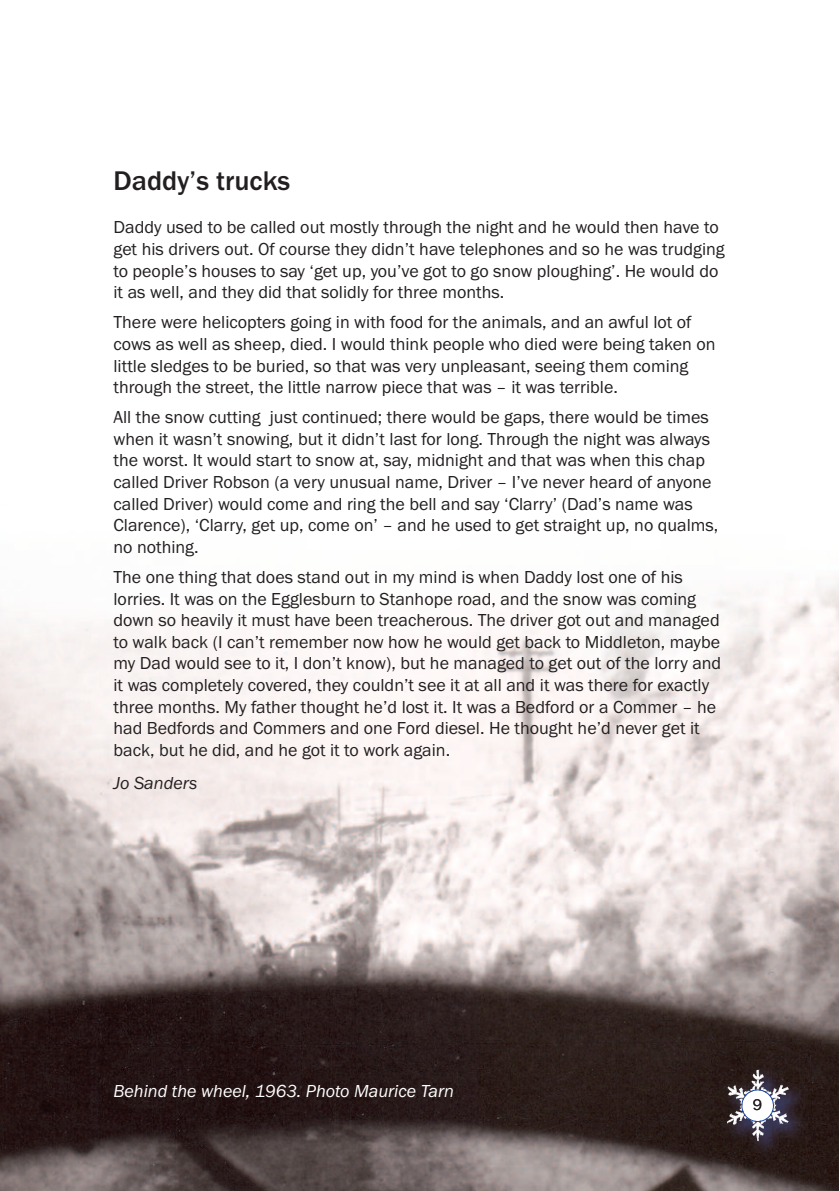
<style>
.page{position:relative;width:840px;height:1191px;background:#fff}
.page>*{position:absolute;margin:0;border:0;box-sizing:border-box;transform-origin:0 0}
.t1{font:500 28px "Franklin Gothic";color:#231f20}
.t2{font:18px/21.6px "Franklin Gothic";color:#231f20}
.t3{font:italic 18px "Franklin Gothic";color:#fff}
.t4{font:italic 18px "Franklin Gothic";color:#231f20}
.t5{font:16px "Franklin Gothic";color:#231f20}
</style>
<div class="page">
<img style="left:0;top:583px;width:838px;height:608px">
<img style="left:711px;top:1052px;width:127px;height:139px">
<img style="left:726px;top:1085px;width:28px;height:36px">
<div style="left:742px;top:1090px;width:30px;height:31px;background:#fff;border-radius:50%"></div>
<div style="left:741px;top:1089px;width:32px;height:33px;border:2px solid #1d4a9f;border-radius:50%"></div>
<h1 class="t1" style="left:113px;top:163px;width:178px">Daddy’s trucks</h1>
<p class="t2" style="left:113px;top:217px;width:612px">Daddy used to be called out mostly through the night and he would then have to get his drivers out. Of course they didn’t have telephones and so he was trudging to people’s houses to say ‘get up, you’ve got to go snow ploughing’. He would do it as well, and they did that solidly for three months.</p>
<p class="t2" style="left:113px;top:312px;width:603px">There were helicopters going in with food for the animals, and an awful lot of cows as well as sheep, died. I would think people who died were being taken on little sledges to be buried, so that was very unpleasant, seeing them coming through the street, the little narrow piece that was – it was terrible.</p>
<p class="t2" style="left:113px;top:407px;width:606px">All the snow cutting just continued; there would be gaps, there would be times when it wasn’t snowing, but it didn’t last for long. Through the night was always the worst. It would start to snow at, say, midnight and that was when this chap called Driver Robson (a very unusual name, Driver – I’ve never heard of anyone called Driver) would come and ring the bell and say ‘Clarry’ (Dad’s name was Clarence), ‘Clarry, get up, come on’ – and he used to get straight up, no qualms, no nothing.</p>
<p class="t2" style="left:113px;top:566px;width:609px">The one thing that does stand out in my mind is when Daddy lost one of his lorries. It was on the Egglesburn to Stanhope road, and the snow was coming down so heavily it must have been treacherous. The driver got out and managed to walk back (I can’t remember now how he would get back to Middleton, maybe my Dad would see to it, I don’t know), but he managed to get out of the lorry and it was completely covered, they couldn’t see it at all and it was there for exactly three months. My father thought he’d lost it. It was a Bedford or a Commer – he had Bedfords and Commers and one Ford diesel. He thought he’d never get it back, but he did, and he got it to work again.</p>
<p class="t4" style="left:113px;top:771px;width:85px">Jo Sanders</p>
<p class="t3" style="left:113px;top:1079px;width:342px">Behind the wheel, 1963. Photo Maurice Tarn</p>
<p class="t5" style="left:752px;top:1095px;width:11px">9</p>
</div>
